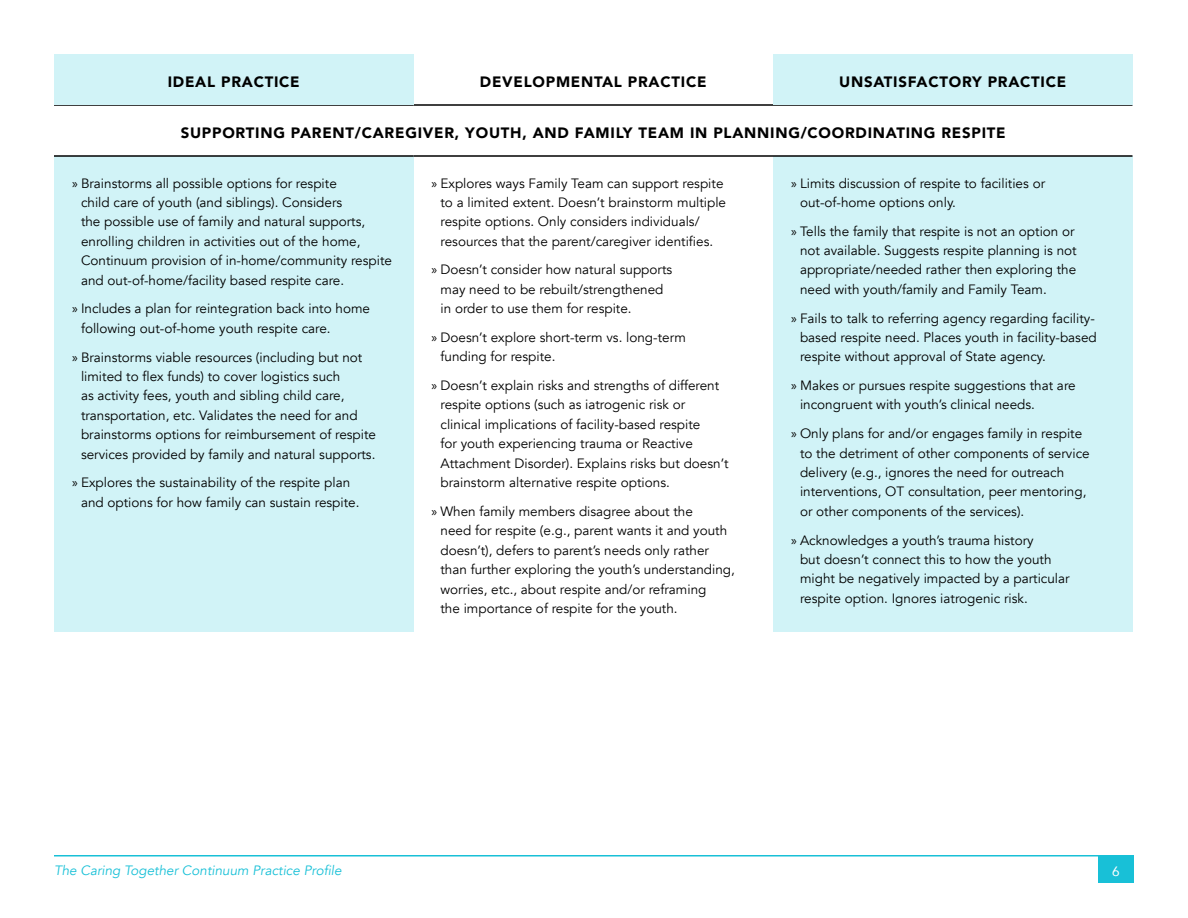
<style>
.page{position:relative;width:1188px;height:918px;background:#fff}
.page>*{position:absolute;margin:0;border:0;box-sizing:border-box;transform-origin:0 0}
.t1{font:900 15px "Avenir";letter-spacing:.05em;color:#000}
.t2{font:13.5px/19.5px "Avenir";color:#000}
.t3{font:italic 13.5px "Avenir";color:#18c0d7}
.t4{font:13.5px "Avenir";color:#fff}
.s1{font-family:"Myriad Pro"}
</style>
<div class="page">
<div style="left:54px;top:156px;width:360px;height:476px;background:#d1f3f7"></div>
<div style="left:773px;top:156px;width:359px;height:476px;background:#d1f3f7"></div>
<hr style="left:54px;top:155px;width:360px;height:2px;background:#000">
<hr style="left:414px;top:155px;width:359px;height:2px;background:#000">
<hr style="left:773px;top:155px;width:360px;height:2px;background:#000">
<hr style="left:54px;top:104px;width:360px;height:2px;background:#000">
<hr style="left:414px;top:104px;width:359px;height:2px;background:#000">
<hr style="left:773px;top:104px;width:360px;height:2px;background:#000">
<div style="left:773px;top:54px;width:359px;height:51px;background:#d1f3f7"></div>
<div style="left:54px;top:54px;width:360px;height:51px;background:#d1f3f7"></div>
<hr style="left:54px;top:855px;width:1080px;height:1px;background:#18c0d7">
<div style="left:1098px;top:856px;width:36px;height:28px;background:#18c0d7"></div>
<p class="t1" style="left:168px;top:69px;width:133px">IDEAL PRACTICE</p>
<p class="t1" style="left:480px;top:69px;width:228px">DEVELOPMENTAL PRACTICE</p>
<p class="t1" style="left:839px;top:69px;width:229px">UNSATISFACTORY PRACTICE</p>
<p class="t1" style="left:181px;top:120px;width:826px">SUPPORTING PARENT/CAREGIVER, YOUTH, AND FAMILY TEAM IN PLANNING/COORDINATING RESPITE</p>
<p class="t2" style="left:72px;top:173px;width:266px"><span class="s1">»</span> Brainstorms all possible options for respite</p>
<p class="t2" style="left:81px;top:193px;width:263px">child care of youth (and siblings). Considers</p>
<p class="t2" style="left:81px;top:212px;width:286px">the possible use of family and natural supports,</p>
<p class="t2" style="left:81px;top:232px;width:281px">enrolling children in activities out of the home,</p>
<p class="t2" style="left:81px;top:251px;width:312px">Continuum provision of in-home/community respite</p>
<p class="t2" style="left:81px;top:271px;width:265px">and out-of-home/facility based respite care.</p>
<p class="t2" style="left:81px;top:299px;width:291px;text-indent:-9px"><span class="s1">»</span> Includes a plan for reintegration back into home following out-of-home youth respite care.</p>
<p class="t2" style="left:72px;top:347px;width:292px"><span class="s1">»</span> Brainstorms viable resources (including but not</p>
<p class="t2" style="left:81px;top:367px;width:261px">limited to flex funds) to cover logistics such</p>
<p class="t2" style="left:81px;top:386px;width:297px">as activity fees, youth and sibling child care, transportation, etc. Validates the need for and brainstorms options for reimbursement of respite services provided by family and natural supports.</p>
<p class="t2" style="left:81px;top:473px;width:280px;text-indent:-9px"><span class="s1">»</span> Explores the sustainability of the respite plan and options for how family can sustain respite.</p>
<p class="t2" style="left:800px;top:173px;width:247px;text-indent:-9px"><span class="s1">»</span> Limits discussion of respite to facilities or out-of-home options only.</p>
<p class="t2" style="left:800px;top:221px;width:278px;text-indent:-9px"><span class="s1">»</span> Tells the family that respite is not an option or not available. Suggests respite planning is not appropriate/needed rather then exploring the need with youth/family and Family Team.</p>
<p class="t2" style="left:800px;top:308px;width:298px;text-indent:-9px"><span class="s1">»</span> Fails to talk to referring agency regarding facility&shy;based respite need. Places youth in facility-based respite without approval of State agency.</p>
<p class="t2" style="left:800px;top:376px;width:277px;text-indent:-9px"><span class="s1">»</span> Makes or pursues respite suggestions that are incongruent with youth’s clinical needs.</p>
<p class="t2" style="left:800px;top:424px;width:291px;text-indent:-9px"><span class="s1">»</span> Only plans for and/or engages family in respite to the detriment of other components of service delivery (e.g., ignores the need for outreach interventions, OT consultation, peer mentoring, or other components of the services).</p>
<p class="t2" style="left:800px;top:530px;width:271px;text-indent:-9px"><span class="s1">»</span> Acknowledges a youth’s trauma history<br>but doesn’t connect this to how the youth might be negatively impacted by a particular respite option. Ignores iatrogenic risk.</p>
<p class="t2" style="left:441px;top:173px;width:287px;text-indent:-9px"><span class="s1">»</span> Explores ways Family Team can support respite to a limited extent. Doesn’t brainstorm multiple respite options. Only considers individuals/</p>
<p class="t2" style="left:441px;top:232px;width:274px">resources that the parent/caregiver identifies.</p>
<p class="t2" style="left:441px;top:260px;width:233px;text-indent:-9px"><span class="s1">»</span> Doesn’t consider how natural supports may need to be rebuilt/strengthened in order to use them for respite.</p>
<p class="t2" style="left:441px;top:328px;width:247px;text-indent:-9px"><span class="s1">»</span> Doesn’t explore short-term vs. long-term funding for respite.</p>
<p class="t2" style="left:441px;top:376px;width:289px;text-indent:-9px"><span class="s1">»</span> Doesn’t explain risks and strengths of different respite options (such as iatrogenic risk or clinical implications of facility-based respite<br>for youth experiencing trauma or Reactive Attachment Disorder). Explains risks but doesn’t brainstorm alternative respite options.</p>
<p class="t2" style="left:441px;top:502px;width:296px;text-indent:-9px"><span class="s1">»</span> When family members disagree about the<br>need for respite (e.g., parent wants it and youth doesn’t), defers to parent’s needs only rather than further exploring the youth’s understanding, worries, etc., about respite and/or reframing<br>the importance of respite for the youth.</p>
<p class="t3" style="left:54px;top:862px;width:289px">The Caring Together Continuum Practice Profile</p>
<p class="t4" style="left:1112px;top:860px;width:9px">6</p>
</div>
